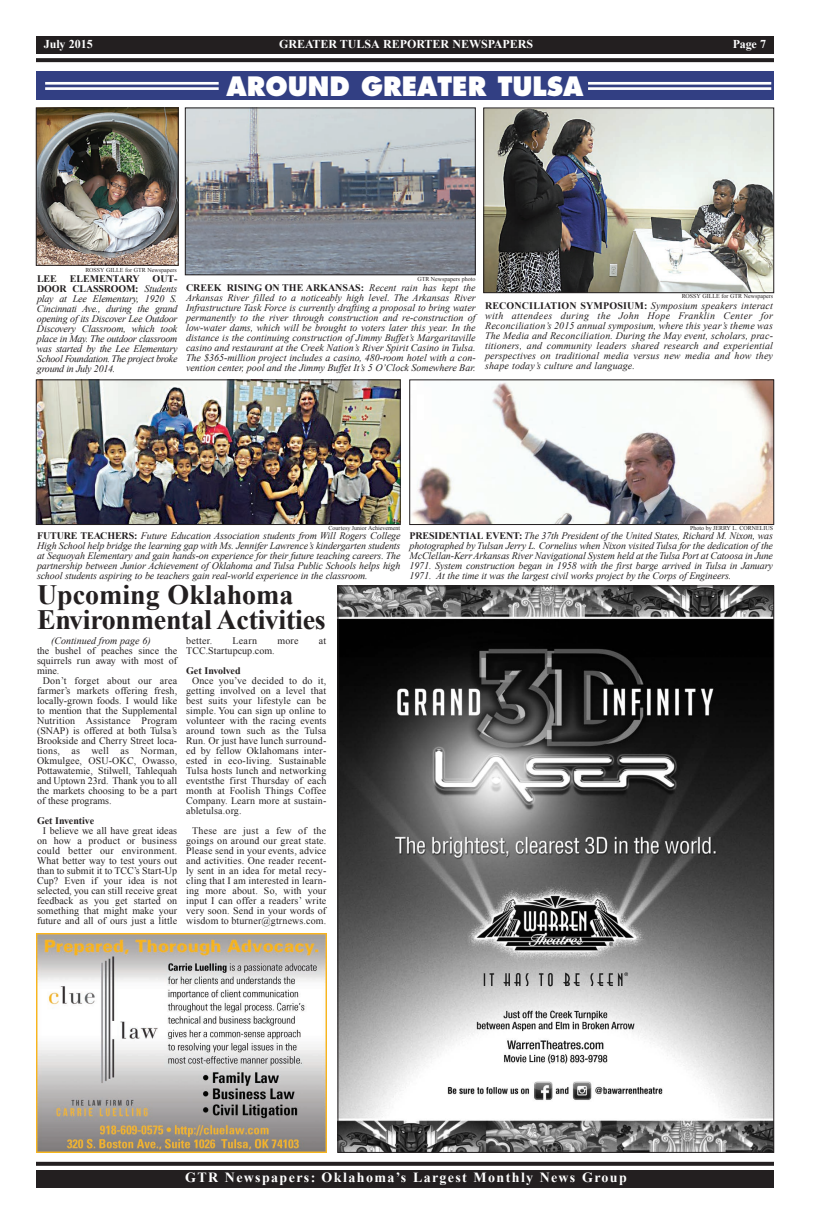
<style>
.page{position:relative;width:819px;height:1224px;background:#fff}
.page>*{position:absolute;margin:0;border:0;box-sizing:border-box;transform-origin:0 0}
.t1{font:700 28px/25px "Times New Roman";letter-spacing:-.01em;color:#231f20}
.t2{font:800 26px "Futura";color:#fff;scale:.95 1}
.t3{font:700 14px "Times New Roman";letter-spacing:.1em;color:#fff}
.t4{font:700 12px "Times New Roman";color:#fff}
.t5{font:italic 10px/10px "Times New Roman";letter-spacing:-.01em;color:#231f20;text-align:justify}
.t6{font:10px/10px "Times New Roman";letter-spacing:.005em;color:#231f20;text-align:center}
.t7{font:700 10px "Times New Roman";letter-spacing:-.005em;color:#231f20}
.t8{font:6px "Times New Roman";color:#231f20}
.s1{font-weight:700;font-style:normal}
</style>
<div class="page">
<div style="left:36px;top:1170px;width:738px;height:18px;background:#231f20"></div>
<svg style="left:36px;top:1162px;width:738px;height:4px;background:#2d292a"></svg>
<div style="left:36px;top:36px;width:738px;height:18px;background:#231f20"></div>
<svg style="left:36px;top:58px;width:738px;height:4px;background:#2a2728"></svg>
<div style="left:36px;top:71px;width:738px;height:29px;background:#323f83"></div>
<hr style="left:588px;top:87px;width:183px;height:3px;background:#fff">
<hr style="left:588px;top:82px;width:183px;height:3px;background:#fff">
<hr style="left:45px;top:87px;width:174px;height:3px;background:#fff">
<hr style="left:45px;top:82px;width:174px;height:3px;background:#fff">
<img style="left:340px;top:588px;width:432px;height:563px">
<img style="left:36px;top:933px;width:291px;height:220px">
<img style="left:38px;top:110px;width:138px;height:154px">
<div style="left:36px;top:108px;width:142px;height:158px;border:1px solid #231f20"></div>
<img style="left:187px;top:110px;width:287px;height:163px">
<div style="left:185px;top:108px;width:291px;height:167px;border:1px solid #231f20"></div>
<img style="left:485px;top:110px;width:287px;height:181px">
<div style="left:483px;top:108px;width:291px;height:185px;border:1px solid #231f20"></div>
<img style="left:38px;top:382px;width:361px;height:141px">
<div style="left:36px;top:380px;width:365px;height:145px;border:1px solid #231f20"></div>
<img style="left:411px;top:382px;width:361px;height:141px">
<div style="left:409px;top:380px;width:365px;height:145px;border:1px solid #231f20"></div>
<p class="t4" style="left:44px;top:36px;width:50px">July 2015</p>
<p class="t4" style="left:279px;top:36px;width:255px">GREATER TULSA REPORTER NEWSPAPERS</p>
<p class="t4" style="left:733px;top:36px;width:35px">Page 7</p>
<h2 class="t2" style="left:226px;top:70px;width:377px">AROUND GREATER TULSA</h2>
<p class="t8" style="left:86px;top:266px;width:93px">ROSSY GILLE for GTR Newspapers</p>
<p class="t5" style="left:37px;top:273px;width:142px;text-indent:116px"><span class="s1">OUT-DOOR CLASSROOM:</span> Students play at Lee Elementary, 1920 S.<br>Cincinnati Ave., during the grand opening of its Discover Lee Outdoor Discovery Classroom, which took place in May. The outdoor classroom was started by the Lee Elementary School Foundation. The project broke ground in July 2014.</p>
<p class="t5" style="left:186px;top:282px;width:291px"><span class="s1">CREEK RISING ON THE ARKANSAS:</span> Recent rain has kept the Arkansas River filled to a noticeably high level. The Arkansas River Infrastructure Task Force is currently drafting a proposal to bring water permanently to the river through construction and re-construction of low-water dams, which will be brought to voters later this year. In the distance is the continuing construction of Jimmy Buffet’s Margaritaville casino and restaurant at the Creek Nation’s River Spirit Casino in Tulsa.<br>The $365-million project includes a casino, 480-room hotel with a con&shy;vention center, pool and the Jimmy Buffet It’s 5 O’Clock Somewhere Bar.</p>
<p class="t7" style="left:37px;top:272px;width:21px">LEE</p>
<p class="t7" style="left:70px;top:272px;width:71px">ELEMENTARY</p>
<p class="t8" style="left:417px;top:275px;width:60px">GTR Newspapers photo</p>
<p class="t8" style="left:682px;top:292px;width:93px">ROSSY GILLE for GTR Newspapers</p>
<p class="t5" style="left:485px;top:300px;width:289px"><span class="s1">RECONCILIATION SYMPOSIUM:</span> Symposium speakers interact with attendees during the John Hope Franklin Center for Reconciliation’s 2015 annual symposium, where this year’s theme was The Media and Reconciliation. During the May event, scholars, prac&shy;titioners, and community leaders shared research and experiential perspectives on traditional media versus new media and how they shape today’s culture and language.</p>
<p class="t8" style="left:329px;top:524px;width:73px">Courtesy Junior Achievement</p>
<p class="t8" style="left:690px;top:524px;width:84px">Photo by JERRY L. CORNELIUS</p>
<p class="t5" style="left:37px;top:530px;width:365px"><span class="s1">FUTURE TEACHERS:</span> Future Education Association students from Will Rogers College High School help bridge the learning gap with Ms. Jennifer Lawrence’s kindergarten students at Sequoyah Elementary and gain hands-on experience for their future teaching careers. The partnership between Junior Achievement of Oklahoma and Tulsa Public Schools helps high school students aspiring to be teachers gain real-world experience in the classroom.</p>
<p class="t5" style="left:410px;top:530px;width:365px"><span class="s1">PRESIDENTIAL EVENT:</span> The 37th President of the United States, Richard M. Nixon, was photographed by Tulsan Jerry L. Cornelius when Nixon visited Tulsa for the dedication of the McClellan-Kerr Arkansas River Navigational System held at the Tulsa Port at Catoosa in June 1971. System construction began in 1958 with the first barge arrived in Tulsa in January 1971. At the time it was the largest civil works project by the Corps of Engineers.</p>
<h1 class="t1" style="left:37px;top:581px;width:290px">Upcoming Oklahoma<br>Environmental Activities</h1>
<p class="t5" style="left:51px;top:636px;width:101px">(Continued from page 6)</p>
<p class="t6" style="left:37px;top:646px;width:142px">the bushel of peaches since the</p>
<p class="t6" style="left:37px;top:656px;width:142px">squirrels run away with most of</p>
<p class="t6" style="left:37px;top:666px;width:24px">mine.</p>
<p class="t6" style="left:43px;top:676px;width:136px">Don’t forget about our area</p>
<p class="t6" style="left:37px;top:686px;width:142px">farmer’s markets offering fresh,</p>
<p class="t6" style="left:37px;top:696px;width:142px">locally-grown foods. I would like</p>
<p class="t6" style="left:37px;top:706px;width:142px">to mention that the Supplemental</p>
<p class="t6" style="left:37px;top:716px;width:142px">Nutrition Assistance Program</p>
<p class="t6" style="left:37px;top:726px;width:142px">(SNAP) is offered at both Tulsa’s</p>
<p class="t6" style="left:37px;top:736px;width:142px">Brookside and Cherry Street loca-</p>
<p class="t6" style="left:37px;top:746px;width:142px">tions, as well as Norman,</p>
<p class="t6" style="left:37px;top:756px;width:142px">Okmulgee, OSU-OKC, Owasso,</p>
<p class="t6" style="left:37px;top:766px;width:142px">Pottawatemie, Stilwell, Tahlequah</p>
<p class="t6" style="left:37px;top:776px;width:142px">and Uptown 23rd. Thank you to all</p>
<p class="t6" style="left:37px;top:786px;width:142px">the markets choosing to be a part</p>
<p class="t6" style="left:37px;top:796px;width:76px">of these programs.</p>
<p class="t7" style="left:37px;top:814px;width:59px">Get Inventive</p>
<p class="t6" style="left:37px;top:826px;width:142px">I believe we all have great ideas on how a product or business could better our environment.<br>What better way to test yours out than to submit it to TCC’s Start-Up<br>Cup? Even if your idea is not selected, you can still receive great feedback as you get started on something that might make your future and all of ours just a little</p>
<p class="t6" style="left:186px;top:636px;width:28px">better.</p>
<p class="t6" style="left:233px;top:636px;width:26px">Learn</p>
<p class="t6" style="left:277px;top:636px;width:23px">more</p>
<p class="t6" style="left:319px;top:636px;width:9px">at</p>
<p class="t6" style="left:186px;top:646px;width:90px">TCC.Startupcup.com.</p>
<p class="t7" style="left:186px;top:664px;width:56px">Get Involved</p>
<p class="t6" style="left:186px;top:676px;width:142px;text-align:justify;text-indent:6px">Once you’ve decided to do it, getting involved on a level that best suits your lifestyle can be simple. You can sign up online to volunteer with the racing events around town such as the Tulsa Run. Or just have lunch surround&shy;ed by fellow Oklahomans inter&shy;ested in eco-living. Sustainable Tulsa hosts lunch and networking eventsthe first Thursday of each month at Foolish Things Coffee Company. Learn more at sustain&shy;abletulsa.org.</p>
<p class="t6" style="left:186px;top:826px;width:142px">These are just a few of the goings on around our great state.<br>Please send in your events, advice and activities. One reader recent&shy;ly sent in an idea for metal recy&shy;cling that I am interested in learn&shy;ing more about. So, with your input I can offer a readers’ write very soon. Send in your words of wisdom to bturner@gtrnews.com.</p>
<h3 class="t3" style="left:185px;top:1168px;width:443px">GTR Newspapers: Oklahoma’s Largest Monthly News Group</h3>
</div>
